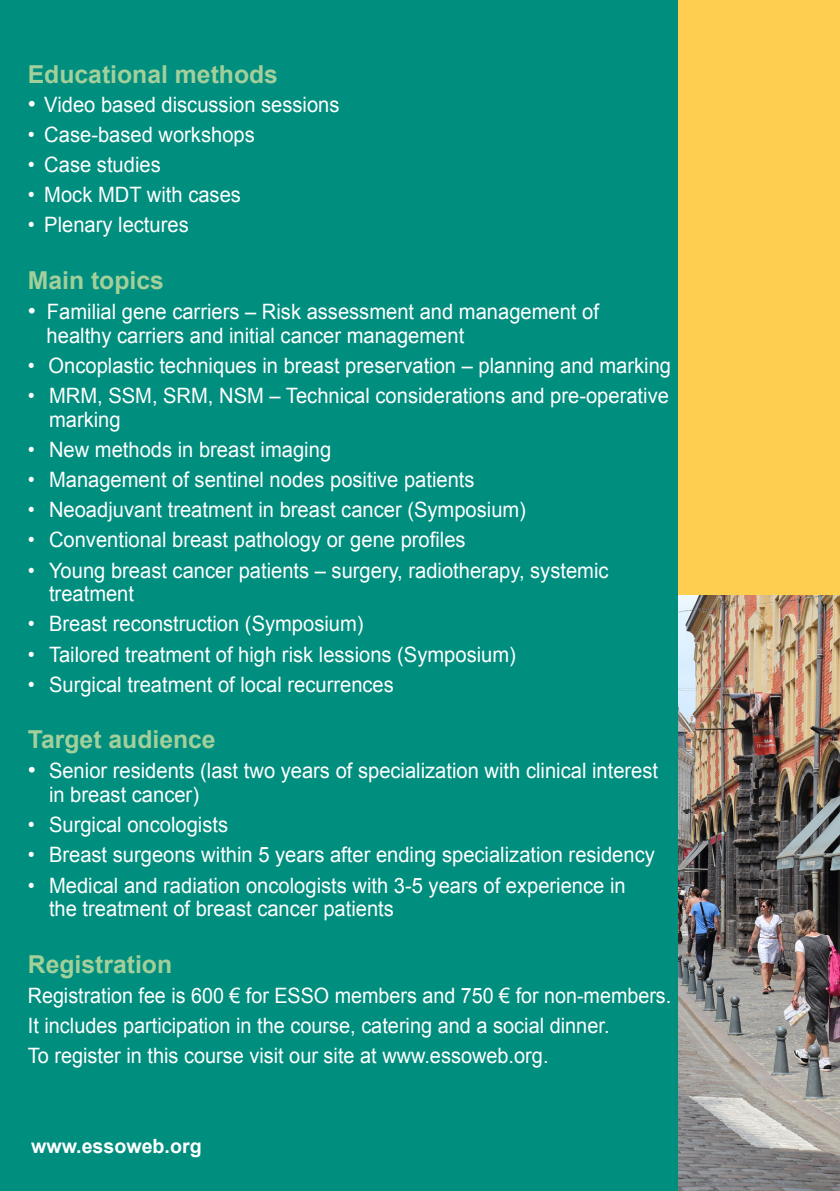
<style>
.page{position:relative;width:840px;height:1191px;background:#fff}
.page>*{position:absolute;margin:0;border:0;box-sizing:border-box;transform-origin:0 0}
.t1{font:700 24.8px "Arial";color:#a3cf9a}
.t2{font:21.2px/23.6px "Arial";color:#fff;scale:.95 1}
.t3{font:21.2px "Arial";color:#fff;scale:.94 1}
.t4{font:21.2px "Arial";color:#fff;scale:.93 1}
.t5{font:700 19.6px "Arial";color:#fff}
.s1{font-size:23px}
</style>
<div class="page">
<div style="left:0;top:0;width:677px;height:1191px;background:#008e7f"></div>
<div style="left:677px;top:0;width:162px;height:598px;background:#fece51"></div>
<img style="left:677px;top:595px;width:162px;height:596px">
<p class="t1" style="left:28px;top:57px;width:251px">Educational methods</p>
<p class="t2" style="left:28px;top:92px;width:329px"><span class="s1">•</span> Video based discussion sessions</p>
<p class="t2" style="left:28px;top:123px;width:240px">• Case-based workshops</p>
<p class="t2" style="left:28px;top:153px;width:141px">• Case studies</p>
<p class="t2" style="left:28px;top:183px;width:226px">• Mock MDT with cases</p>
<p class="t2" style="left:28px;top:213px;width:171px">• Plenary lectures</p>
<p class="t1" style="left:28px;top:263px;width:137px">Main topics</p>
<p class="t2" style="left:47px;top:300px;width:582px;text-indent:-19px"><span class="s1">•</span> Familial gene carriers – Risk assessment and management of healthy carriers and initial cancer management</p>
<p class="t2" style="left:28px;top:354px;width:678px">• Oncoplastic techniques in breast preservation – planning and marking</p>
<p class="t2" style="left:49px;top:384px;width:653px;text-indent:-21px">• MRM, SSM, SRM, NSM – Technical considerations and pre-operative marking</p>
<p class="t2" style="left:28px;top:438px;width:321px">• New methods in breast imaging</p>
<p class="t2" style="left:28px;top:468px;width:471px">• Management of sentinel nodes positive patients</p>
<p class="t2" style="left:28px;top:498px;width:525px">• Neoadjuvant treatment in breast cancer (Symposium)</p>
<p class="t2" style="left:28px;top:528px;width:462px">• Conventional breast pathology or gene profiles</p>
<p class="t2" style="left:49px;top:558px;width:590px;text-indent:-21px">• Young breast cancer patients – surgery, radiotherapy, systemic treatment</p>
<p class="t2" style="left:28px;top:612px;width:355px">• Breast reconstruction (Symposium)</p>
<p class="t2" style="left:28px;top:642px;width:515px">• Tailored treatment of high risk lessions (Symposium)</p>
<p class="t2" style="left:28px;top:673px;width:386px">• Surgical treatment of local recurrences</p>
<p class="t1" style="left:28px;top:723px;width:189px">Target audience</p>
<p class="t2" style="left:49px;top:759px;width:642px;text-indent:-21px"><span class="s1">•</span> Senior residents (last two years of specialization with clinical interest in breast cancer)</p>
<p class="t2" style="left:28px;top:813px;width:212px">• Surgical oncologists</p>
<p class="t2" style="left:28px;top:843px;width:661px">• Breast surgeons within 5 years after ending specialization residency</p>
<p class="t2" style="left:49px;top:873px;width:608px;text-indent:-21px">• Medical and radiation oncologists with 3-5 years of experience in the treatment of breast cancer patients</p>
<p class="t1" style="left:28px;top:947px;width:146px">Registration</p>
<p class="t4" style="left:28px;top:981px;width:693px">Registration fee is 600 € for ESSO members and 750 € for non-members.</p>
<p class="t3" style="left:28px;top:1011px;width:620px">It includes participation in the course, catering and a social dinner.</p>
<p class="t3" style="left:28px;top:1042px;width:555px">To register in this course visit our site at www.essoweb.org.</p>
<p class="t5" style="left:31px;top:1133px;width:172px">www.essoweb.org</p>
</div>
